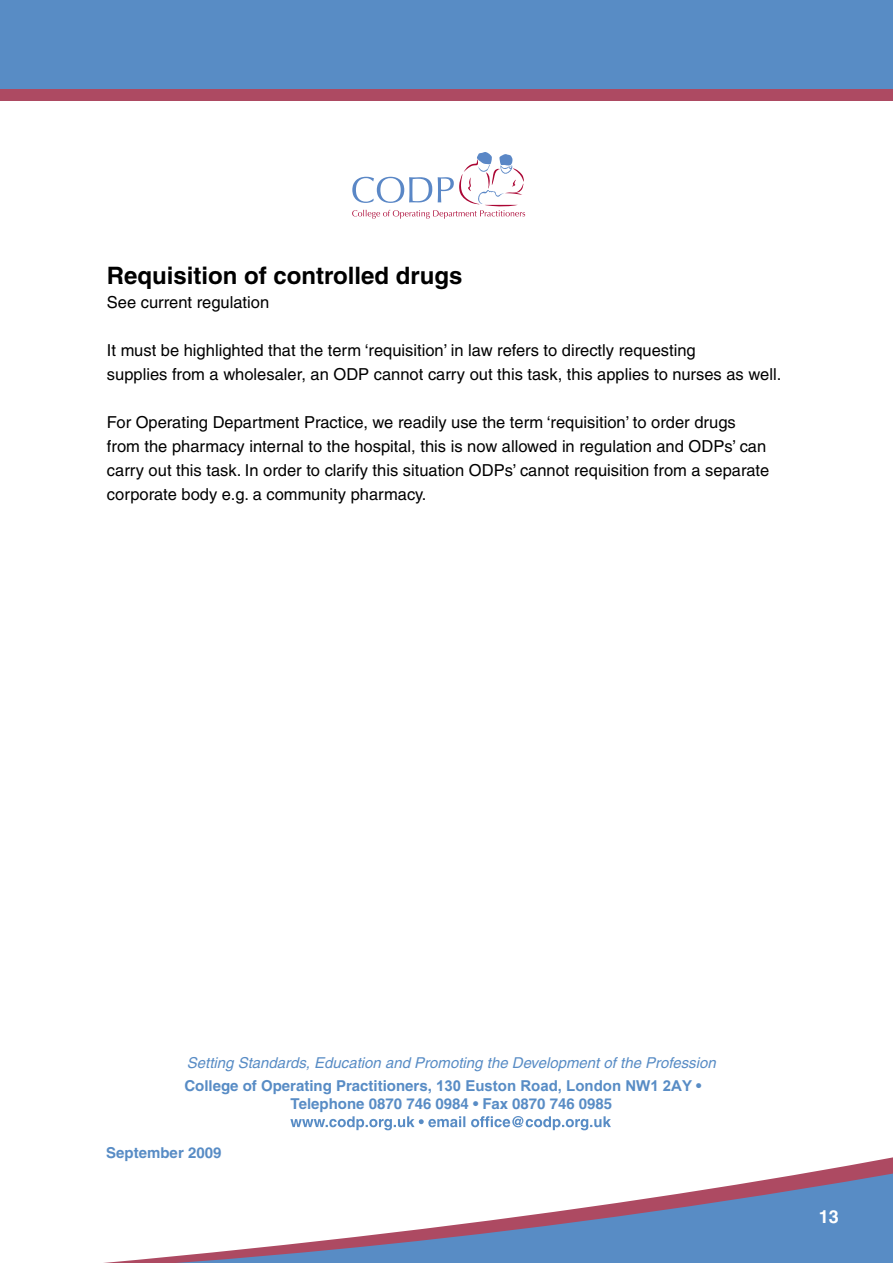
<style>
.page{position:relative;width:893px;height:1263px;background:#fff}
.page>*{position:absolute;margin:0;border:0;box-sizing:border-box;transform-origin:0 0}
.t1{font:700 24px "Helvetica";color:#000}
.t2{font:700 18px "Helvetica";color:#fff}
.t3{font:16.5px/24px "Helvetica";color:#000}
.t4{font:italic 15px/22.2px "Helvetica";color:#588cc5}
.t5{font:700 15px "Helvetica";color:#588cc5}
.s1{font-weight:700;font-style:normal}
.s2{font-family:"Arial";font-weight:700;font-style:normal}
</style>
<div class="page">
<svg style="left:104px;top:1159px;width:789px;height:104px"></svg>
<div style="left:0;top:11px;width:893px;height:90px;background:#ad4a62"></div>
<div style="left:0;top:0;width:893px;height:89px;background:#588cc5"></div>
<svg style="left:352px;top:152px;width:173px;height:67px"></svg>
<svg style="left:290px;top:1116px;width:321px;height:14px"></svg>
<h1 class="t1" style="left:107px;top:260px;width:357px">Requisition of controlled drugs</h1>
<p class="t3" style="left:107px;top:290px;width:164px">See current regulation</p>
<p class="t3" style="left:107px;top:338px;width:676px">It must be highlighted that the term ‘requisition’ in law refers to directly requesting<br>supplies from a wholesaler, an ODP cannot carry out this task, this applies to nurses as well.</p>
<p class="t3" style="left:107px;top:410px;width:664px">For Operating Department Practice, we readily use the term ‘requisition’ to order drugs from the pharmacy internal to the hospital, this is now allowed in regulation and ODPs’ can carry out this task. In order to clarify this situation ODPs’ cannot requisition from a separate corporate body e.g. a community pharmacy.</p>
<p class="t4" style="left:184px;top:1052px;width:533px">Setting Standards, Education and Promoting the Development of the Profession<br><span class="s1">College of Operating Practitioners,</span> <span class="s2">130 Euston Road, London NW1 2AY</span> <span class="s1">•</span></p>
<p class="t5" style="left:290px;top:1094px;width:323px">Telephone 0870 746 0984 • Fax 0870 746 0985</p>
<p class="t5" style="left:106px;top:1144px;width:117px">September 2009</p>
<p class="t2" style="left:819px;top:1205px;width:22px">13</p>
</div>
